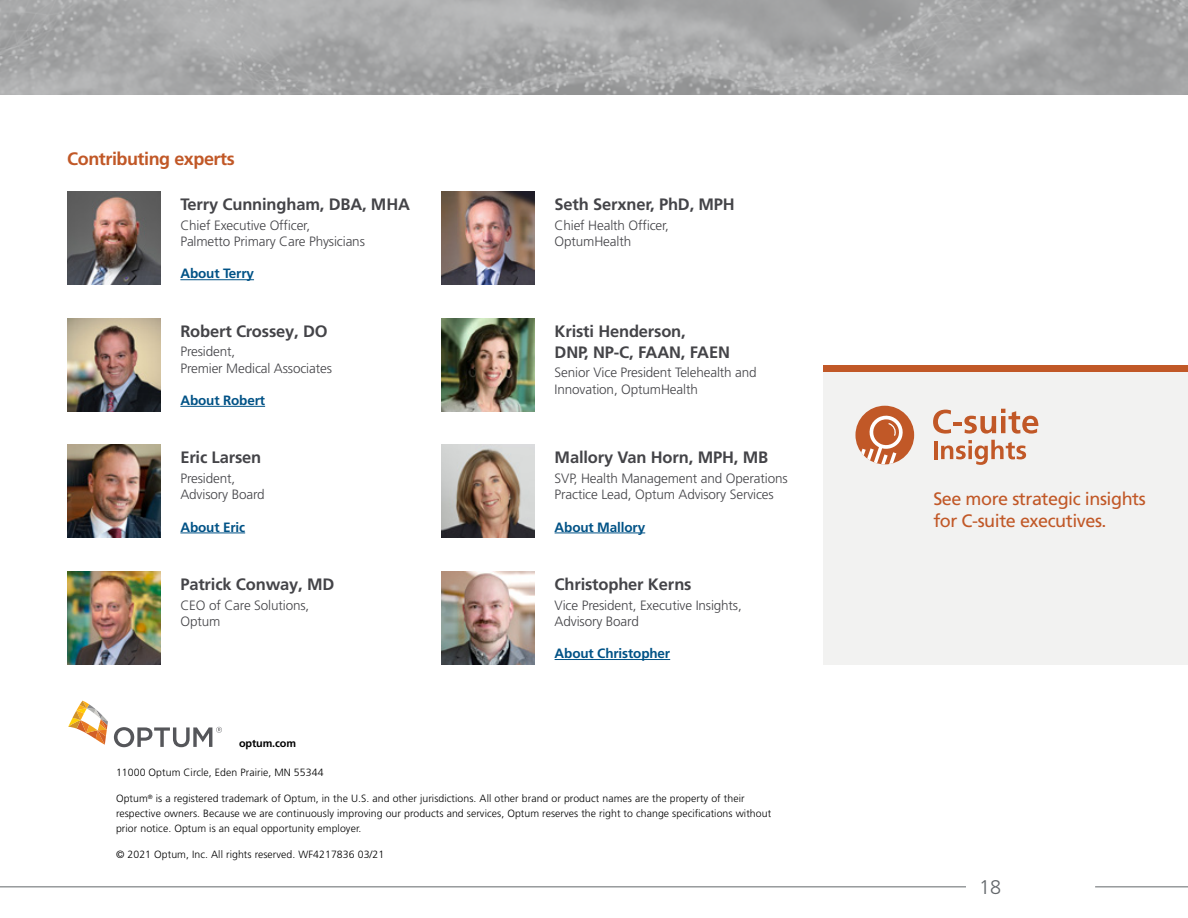
<style>
.page{position:relative;width:1188px;height:918px;background:#fff}
.page>*{position:absolute;margin:0;border:0;box-sizing:border-box;transform-origin:0 0}
.t1{font:300 19.8px "Frutiger LT Pro";color:#63676b}
.t2{font:18px/21.6px "Frutiger LT Pro";letter-spacing:-.025em;color:#c15827}
.t3{font:700 18px "Frutiger LT Pro";letter-spacing:-.025em;color:#c15827}
.t4{font:700 16.5px/21px "Frutiger LT Pro";letter-spacing:-.01em;color:#444448}
.t5{font:300 13.5px/16.2px "Frutiger LT Pro";letter-spacing:-.01em;color:#444448}
.t6{font:700 13.5px "Frutiger LT Pro";letter-spacing:-.01em;color:#005286}
.t7{font:700 10.8px "Frutiger LT Pro";letter-spacing:-.01em;color:#000}
.t8{font:300 10.5px/15px "Frutiger LT Pro";letter-spacing:.01em;color:#000}
</style>
<div class="page">
<svg style="left:0;top:0;width:1187px;height:94px;fill:#a7a8a9"></svg>
<svg style="left:68px;top:701px;width:40px;height:44px"></svg>
<svg style="left:114px;top:727px;width:108px;height:20px"></svg>
<div style="left:823px;top:371px;width:365px;height:293px;background:#efefee"></div>
<div style="left:823px;top:366px;width:365px;height:6px;background:#c15827"></div>
<svg style="left:933px;top:409px;width:105px;height:25px"></svg>
<hr style="left:934px;top:441px;width:4px;height:18px;background:#c15827">
<svg style="left:941px;top:440px;width:85px;height:25px"></svg>
<div style="left:855px;top:406px;width:59px;height:58px;background:#c15827;border-radius:50%"></div>
<svg style="left:861px;top:415px;width:44px;height:49px"></svg>
<img style="left:67px;top:318px;width:93px;height:93px">
<hr style="left:180px;top:406px;width:85px;height:1px;background:#005286">
<img style="left:441px;top:318px;width:93px;height:93px">
<img style="left:67px;top:445px;width:93px;height:93px">
<hr style="left:180px;top:533px;width:65px;height:1px;background:#005286">
<img style="left:441px;top:445px;width:93px;height:93px">
<hr style="left:555px;top:533px;width:90px;height:1px;background:#005286">
<img style="left:67px;top:571px;width:93px;height:93px">
<img style="left:441px;top:571px;width:93px;height:93px">
<hr style="left:555px;top:659px;width:115px;height:1px;background:#005286">
<img style="left:67px;top:192px;width:93px;height:93px">
<hr style="left:180px;top:279px;width:74px;height:1px;background:#005286">
<img style="left:441px;top:192px;width:93px;height:93px">
<hr style="left:0;top:887px;width:966px;height:1px;background:#63676b">
<hr style="left:1095px;top:887px;width:93px;height:1px;background:#63676b">
<h2 class="t3" style="left:67px;top:148px;width:169px">Contributing experts</h2>
<h3 class="t4" style="left:180px;top:194px;width:231px">Terry Cunningham, DBA, MHA</h3>
<p class="t5" style="left:180px;top:217px;width:186px">Chief Executive Officer,<br>Palmetto Primary Care Physicians</p>
<p class="t6" style="left:180px;top:266px;width:75px">About Terry</p>
<h3 class="t4" style="left:180px;top:320px;width:149px">Robert Crossey, DO</h3>
<p class="t5" style="left:180px;top:344px;width:153px">President,<br>Premier Medical Associates</p>
<p class="t6" style="left:180px;top:392px;width:86px">About Robert</p>
<h3 class="t4" style="left:180px;top:447px;width:82px">Eric Larsen</h3>
<p class="t5" style="left:180px;top:470px;width:86px">President,<br>Advisory Board</p>
<p class="t6" style="left:180px;top:519px;width:66px">About Eric</p>
<h3 class="t4" style="left:180px;top:574px;width:155px">Patrick Conway, MD</h3>
<p class="t5" style="left:180px;top:597px;width:130px">CEO of Care Solutions,<br>Optum</p>
<p class="t7" style="left:239px;top:737px;width:59px">optum.com</p>
<h3 class="t4" style="left:555px;top:194px;width:182px">Seth Serxner, PhD, MPH</h3>
<p class="t5" style="left:555px;top:217px;width:116px">Chief Health Officer,<br>OptumHealth</p>
<h3 class="t4" style="left:555px;top:320px;width:177px">Kristi Henderson,<br>DNP, NP-C, FAAN, FAEN</h3>
<p class="t5" style="left:555px;top:365px;width:204px">Senior Vice President Telehealth and<br>Innovation, OptumHealth</p>
<h3 class="t4" style="left:555px;top:447px;width:215px">Mallory Van Horn, MPH, MB</h3>
<p class="t5" style="left:555px;top:470px;width:235px">SVP, Health Management and Operations<br>Practice Lead, Optum Advisory Services</p>
<p class="t6" style="left:555px;top:519px;width:92px">About Mallory</p>
<h3 class="t4" style="left:555px;top:574px;width:138px">Christopher Kerns</h3>
<p class="t5" style="left:555px;top:597px;width:189px">Vice President, Executive Insights,<br>Advisory Board</p>
<p class="t6" style="left:555px;top:645px;width:117px">About Christopher</p>
<p class="t8" style="left:116px;top:765px;width:209px">11000 Optum Circle, Eden Prairie, MN 55344</p>
<p class="t8" style="left:116px;top:791px;width:657px">Optum<sup>®</sup> is a registered trademark of Optum, in the U.S. and other jurisdictions. All other brand or product names are the property of their respective owners. Because we are continuously improving our products and services, Optum reserves the right to change specifications without prior notice. Optum is an equal opportunity employer.</p>
<p class="t8" style="left:116px;top:847px;width:270px">© 2021 Optum, Inc. All rights reserved. WF4217836 03/21</p>
<h2 class="t2" style="left:933px;top:488px;width:214px">See more strategic insights for C-suite executives.</h2>
<h1 class="t1" style="left:979px;top:876px;width:24px">18</h1>
</div>
